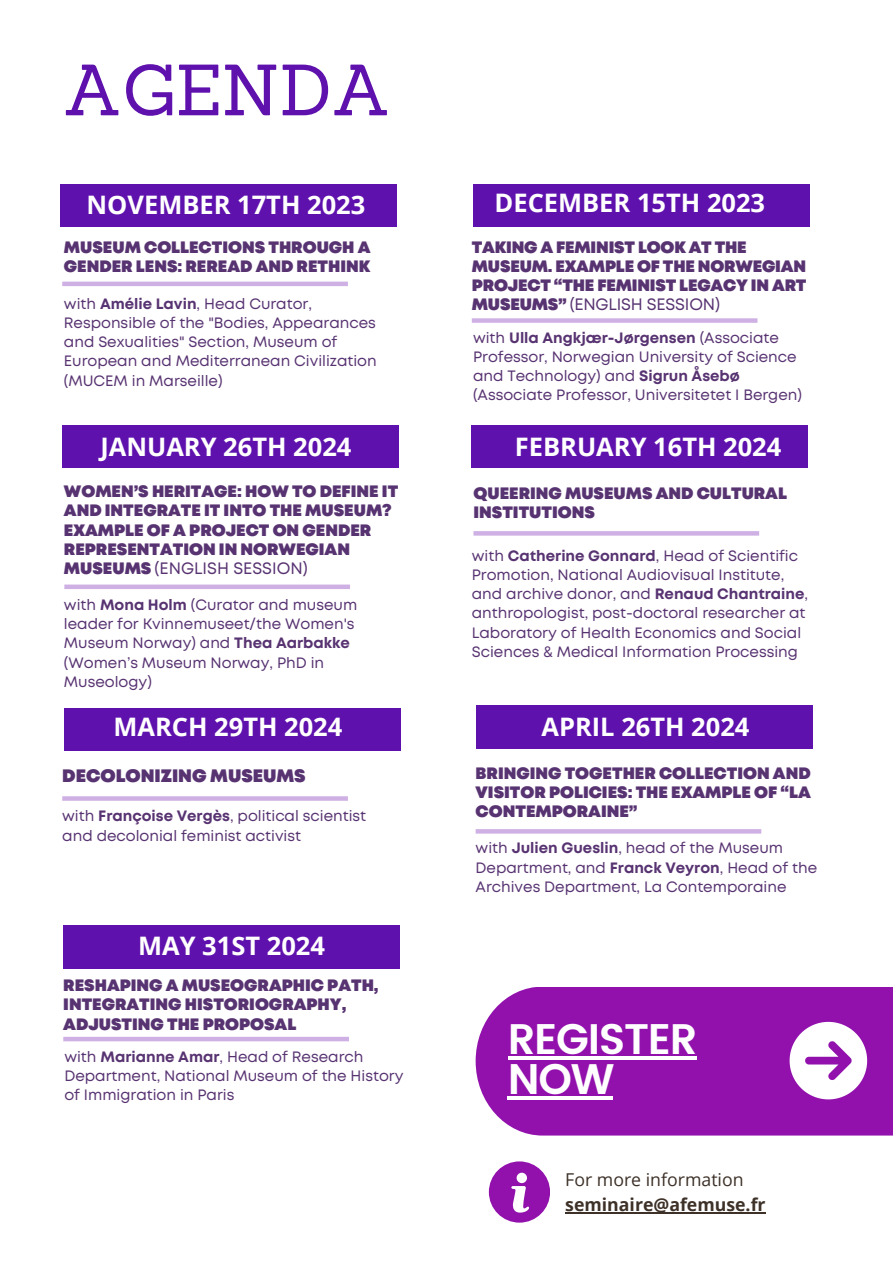
<style>
.page{position:relative;width:893px;height:1264px;background:#fff}
.page>*{position:absolute;margin:0;border:0;box-sizing:border-box;transform-origin:0 0}
.t1{font:70.5px "Sanchez";color:#5f11ad}
.t2{font:600 42.75px "Poppins";letter-spacing:-.03em;color:#fff}
.t3{font:700 25.5px "Open Sans";color:#fff}
.t4{font:900 18px "Mont";color:#583372}
.t5{font:700 17.7px "Open Sans";color:#3d3128}
.t6{font:17.7px "Open Sans";color:#3d3128}
.t7{font:900 16.5px/19px "Mont";color:#583372}
.t8{font:15px/19px "Mont";color:#583372}
.s1{font-weight:700}
.s2{font-weight:400}
</style>
<div class="page">
<div style="left:61px;top:184px;width:336px;height:43px;background:#5f11ad"></div>
<div style="left:62px;top:281px;width:286px;height:5px;background:#cfb0e4"></div>
<div style="left:64px;top:707px;width:336px;height:43px;background:#5f11ad"></div>
<svg style="left:62px;top:796px;width:286px;height:4px"></svg>
<div style="left:473px;top:184px;width:336px;height:43px;background:#5f11ad"></div>
<div style="left:472px;top:318px;width:285px;height:5px;background:#cfb0e4"></div>
<div style="left:476px;top:705px;width:336px;height:44px;background:#5f11ad"></div>
<hr style="left:475px;top:829px;width:286px;height:4px;background:#cfb0e4">
<div style="left:63px;top:925px;width:336px;height:44px;background:#5f11ad"></div>
<div style="left:63px;top:1036px;width:286px;height:5px;background:#cfb0e4"></div>
<div style="left:62px;top:425px;width:336px;height:43px;background:#5f11ad"></div>
<div style="left:64px;top:584px;width:286px;height:5px;background:#cfb0e4"></div>
<div style="left:472px;top:425px;width:336px;height:43px;background:#5f11ad"></div>
<hr style="left:473px;top:531px;width:286px;height:4px;background:#cfb0e4">
<div style="left:475px;top:987px;width:417px;height:148px;background:#9211ad"></div>
<svg style="left:789px;top:1021px;width:78px;height:78px"></svg>
<svg style="left:489px;top:1161px;width:60px;height:61px"></svg>
<hr style="left:508px;top:1056px;width:188px;height:3px;background:#fff">
<hr style="left:508px;top:1096px;width:105px;height:4px;background:#fff">
<hr style="left:565px;top:1212px;width:200px;height:1px;background:#3d3128">
<p class="t1" style="left:63px;top:44px;width:329px">AGENDA</p>
<p class="t3" style="left:86px;top:186px;width:280px">NOVEMBER 17TH 2023</p>
<p class="t7" style="left:64px;top:239px;width:308px">MUSEUM COLLECTIONS THROUGH A<br>GENDER LENS: REREAD AND RETHINK</p>
<p class="t8" style="left:64px;top:295px;width:314px">with <span class="s1">Amélie Lavin</span>, Head Curator, Responsible of the "Bodies, Appearances and Sexualities" Section, Museum of European and Mediterranean Civilization (MUCEM in Marseille)</p>
<p class="t3" style="left:100px;top:428px;width:252px">JANUARY 26TH 2024</p>
<p class="t7" style="left:64px;top:483px;width:336px">WOMEN’S HERITAGE: HOW TO DEFINE IT<br>AND INTEGRATE IT INTO THE MUSEUM?<br>EXAMPLE OF A PROJECT ON GENDER<br>REPRESENTATION IN NORWEGIAN<br>MUSEUMS <span class="s2">(ENGLISH SESSION)</span></p>
<p class="t8" style="left:64px;top:596px;width:295px">with <span class="s1">Mona Holm</span> (Curator and museum leader for Kvinnemuseet/the Women's<br>Museum Norway) and <span class="s1">Thea Aarbakke </span>(Women’s Museum Norway, PhD in<br>Museology)</p>
<p class="t3" style="left:113px;top:709px;width:230px">MARCH 29TH 2024</p>
<p class="t4" style="left:62px;top:768px;width:245px">DECOLONIZING MUSEUMS</p>
<p class="t8" style="left:62px;top:807px;width:305px">with <span class="s1">Françoise Vergès</span>, political scientist</p>
<p class="t8" style="left:62px;top:827px;width:240px">and decolonial feminist activist</p>
<p class="t3" style="left:138px;top:927px;width:188px">MAY 31ST 2024</p>
<p class="t7" style="left:63px;top:977px;width:317px">RESHAPING A MUSEOGRAPHIC PATH,<br>INTEGRATING HISTORIOGRAPHY,<br>ADJUSTING THE PROPOSAL</p>
<p class="t8" style="left:64px;top:1048px;width:340px">with <span class="s1">Marianne Amar</span>, Head of Research<br>Department, National Museum of the History of Immigration in Paris</p>
<p class="t3" style="left:494px;top:185px;width:272px">DECEMBER 15TH 2023</p>
<p class="t7" style="left:472px;top:239px;width:336px">TAKING A FEMINIST LOOK AT THE<br>MUSEUM. EXAMPLE OF THE NORWEGIAN<br>PROJECT “THE FEMINIST LEGACY IN ART<br>MUSEUMS” <span class="s2">(ENGLISH SESSION)</span></p>
<p class="t8" style="left:473px;top:329px;width:330px">with <span class="s1">Ulla Angkjær-Jørgensen</span> (Associate Professor, Norwegian University of Science and Technology) and <span class="s1">Sigrun Åsebø </span>(Associate Professor, Universitetet I Bergen)</p>
<p class="t3" style="left:515px;top:428px;width:268px">FEBRUARY 16TH 2024</p>
<p class="t7" style="left:473px;top:484px;width:315px">QUEERING MUSEUMS AND CULTURAL<br>INSTITUTIONS</p>
<p class="t8" style="left:472px;top:547px;width:338px">with <span class="s1">Catherine Gonnard</span>, Head of Scientific Promotion, National Audiovisual Institute, and archive donor, and <span class="s1">Renaud Chantraine</span>, anthropologist, post-doctoral researcher at Laboratory of Health Economics and Social Sciences &amp; Medical Information Processing</p>
<p class="t3" style="left:541px;top:708px;width:209px">APRIL 26TH 2024</p>
<p class="t7" style="left:475px;top:765px;width:337px;text-align:justify">BRINGING TOGETHER COLLECTION AND VISITOR POLICIES: THE EXAMPLE OF “LA CONTEMPORAINE”</p>
<p class="t8" style="left:475px;top:839px;width:343px">with <span class="s1">Julien Gueslin</span>, head of the Museum<br>Department, and <span class="s1">Franck Veyron</span>, Head of the<br>Archives Department, La Contemporaine</p>
<p class="t2" style="left:508px;top:1014px;width:191px">REGISTER</p>
<p class="t2" style="left:508px;top:1054px;width:108px">NOW</p>
<p class="t6" style="left:565px;top:1167px;width:180px">For more information</p>
<p class="t5" style="left:565px;top:1192px;width:202px">seminaire@afemuse.fr</p>
</div>
